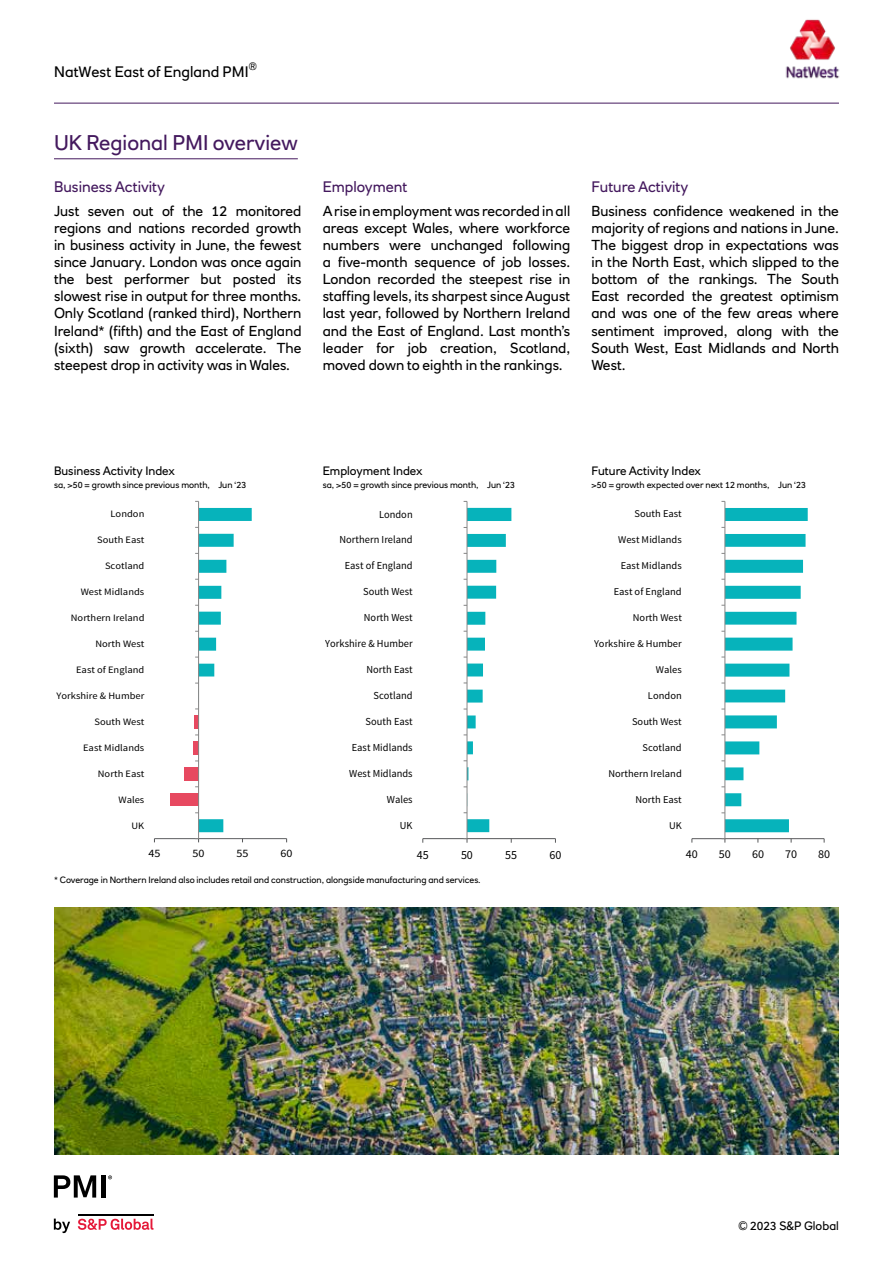
<style>
.page{position:relative;width:893px;height:1263px;background:#fff}
.page>*{position:absolute;margin:0;border:0;box-sizing:border-box;transform-origin:0 0}
.t1{font:21px "RN House Sans";color:#44195e}
.t2{font:15px "RN House Sans";color:#44195e}
.t3{font:15px "RN House Sans";letter-spacing:.005em;color:#000}
.t4{font:14.25px/17.1px "RN House Sans";color:#000;text-align:justify}
.t5{font:12.45px "Source Sans Pro";letter-spacing:-.005em;color:#000}
.t6{font:12px "RN House Sans";color:#000}
.t7{font:12px "Source Sans Pro";letter-spacing:-.005em;color:#000}
.t8{font:11.25px "Source Sans Pro";letter-spacing:-.005em;color:#000;scale:1.07 1}
.t9{font:10.65px "Source Sans Pro";letter-spacing:.005em;color:#000}
.t10{font:10.5px "RN House Sans";color:#000}
.t11{font:10.35px "Source Sans Pro";letter-spacing:.005em;color:#000}
.t12{font:9.75px "Source Sans Pro";letter-spacing:.005em;color:#000;scale:1.07 1}
.t13{font:9px "RN House Sans";color:#000}
</style>
<div class="page">
<hr style="left:54px;top:103px;width:785px;height:1px;background:#44195e">
<img style="left:785px;top:19px;width:55px;height:60px">
<svg style="left:54px;top:1218px;width:16px;height:15px"></svg>
<svg style="left:78px;top:1218px;width:75px;height:12px"></svg>
<hr style="left:78px;top:1213px;width:75px;height:2px;background:#000">
<svg style="left:54px;top:1175px;width:42px;height:22px"></svg>
<div style="left:101px;top:1175px;width:5px;height:22px;background:#000"></div>
<svg style="left:108px;top:1175px;width:4px;height:4px"></svg>
<hr style="left:54px;top:159px;width:244px;height:1px;background:#44195e">
<div style="left:170px;top:793px;width:29px;height:13px;background:#e74960"></div>
<div style="left:184px;top:767px;width:15px;height:13px;background:#e74960"></div>
<div style="left:193px;top:741px;width:6px;height:13px;background:#e74960"></div>
<div style="left:194px;top:715px;width:5px;height:13px;background:#e74960"></div>
<hr style="left:154px;top:838px;width:133px;height:1px;background:#58595b">
<hr style="left:198px;top:501px;width:1px;height:338px;background:#868686">
<svg style="left:195px;top:508px;width:57px;height:324px"></svg>
<img style="left:54px;top:908px;width:785px;height:246px">
<hr style="left:423px;top:838px;width:132px;height:1px;background:#58595b">
<hr style="left:467px;top:501px;width:1px;height:338px;background:#868686">
<svg style="left:464px;top:838px;width:4px;height:5px"></svg>
<svg style="left:464px;top:508px;width:47px;height:324px"></svg>
<hr style="left:692px;top:838px;width:132px;height:1px;background:#58595b">
<hr style="left:724px;top:501px;width:1px;height:338px;background:#868686">
<svg style="left:721px;top:508px;width:87px;height:324px"></svg>
<p class="t10" style="left:249px;top:59px;width:10px">®</p>
<p class="t3" style="left:54px;top:63px;width:196px">NatWest East of England PMI</p>
<h1 class="t1" style="left:54px;top:130px;width:245px">UK Regional PMI overview</h1>
<p class="t2" style="left:54px;top:178px;width:113px">Business Activity</p>
<p class="t4" style="left:54px;top:202px;width:249px">Just seven out of the 12 monitored regions and nations recorded growth in business activity in June, the fewest since January. London was once again the best performer but posted its slowest rise in output for three months.<br>Only Scotland (ranked third), Northern Ireland* (fifth) and the East of England (sixth) saw growth accelerate. The steepest drop in activity was in Wales.</p>
<p class="t2" style="left:323px;top:178px;width:86px">Employment</p>
<p class="t4" style="left:323px;top:202px;width:249px">A rise in employment was recorded in all areas except Wales, where workforce numbers were unchanged following a five-month sequence of job losses.<br>London recorded the steepest rise in staffing levels, its sharpest since August last year, followed by Northern Ireland and the East of England. Last month’s leader for job creation, Scotland, moved down to eighth in the rankings.</p>
<p class="t2" style="left:591px;top:178px;width:98px">Future Activity</p>
<p class="t4" style="left:591px;top:202px;width:249px">Business confidence weakened in the majority of regions and nations in June.<br>The biggest drop in expectations was in the North East, which slipped to the bottom of the rankings. The South East recorded the greatest optimism and was one of the few areas where sentiment improved, along with the South West, East Midlands and North West.</p>
<p class="t6" style="left:54px;top:463px;width:122px">Business Activity Index</p>
<p class="t13" style="left:54px;top:479px;width:194px">sa, &gt;50 = growth since previous month, Jun ‘23</p>
<p class="t6" style="left:323px;top:463px;width:101px">Employment Index</p>
<p class="t13" style="left:323px;top:479px;width:194px">sa, &gt;50 = growth since previous month, Jun ‘23</p>
<p class="t6" style="left:591px;top:463px;width:111px">Future Activity Index</p>
<p class="t13" style="left:591px;top:479px;width:216px">&gt;50 = growth expected over next 12 months, Jun ‘23</p>
<p class="t12" style="left:111px;top:508px;width:33px">London</p>
<p class="t9" style="left:379px;top:507px;width:35px">London</p>
<p class="t11" style="left:634px;top:507px;width:49px">South East</p>
<p class="t12" style="left:97px;top:534px;width:46px">South East</p>
<p class="t9" style="left:340px;top:533px;width:75px">Northern Ireland</p>
<p class="t11" style="left:618px;top:533px;width:65px">West Midlands</p>
<p class="t12" style="left:105px;top:560px;width:38px">Scotland</p>
<p class="t9" style="left:345px;top:559px;width:69px">East of England</p>
<p class="t11" style="left:621px;top:559px;width:63px">East Midlands</p>
<p class="t12" style="left:81px;top:586px;width:61px">West Midlands</p>
<p class="t9" style="left:363px;top:585px;width:51px">South West</p>
<p class="t11" style="left:614px;top:585px;width:70px">East of England</p>
<p class="t12" style="left:71px;top:612px;width:70px">Northern Ireland</p>
<p class="t9" style="left:364px;top:611px;width:50px">North West</p>
<p class="t11" style="left:633px;top:611px;width:50px">North West</p>
<p class="t12" style="left:95px;top:638px;width:47px">North West</p>
<p class="t9" style="left:325px;top:637px;width:89px">Yorkshire &amp; Humber</p>
<p class="t11" style="left:594px;top:637px;width:89px">Yorkshire &amp; Humber</p>
<p class="t12" style="left:76px;top:664px;width:65px">East of England</p>
<p class="t9" style="left:366px;top:663px;width:48px">North East</p>
<p class="t11" style="left:656px;top:663px;width:27px">Wales</p>
<p class="t12" style="left:56px;top:689px;width:84px">Yorkshire &amp; Humber</p>
<p class="t9" style="left:374px;top:689px;width:41px">Scotland</p>
<p class="t11" style="left:648px;top:689px;width:35px">London</p>
<p class="t12" style="left:95px;top:715px;width:48px">South West</p>
<p class="t9" style="left:366px;top:715px;width:49px">South East</p>
<p class="t11" style="left:632px;top:715px;width:51px">South West</p>
<p class="t12" style="left:83px;top:741px;width:59px">East Midlands</p>
<p class="t9" style="left:352px;top:741px;width:62px">East Midlands</p>
<p class="t11" style="left:642px;top:741px;width:41px">Scotland</p>
<p class="t12" style="left:98px;top:767px;width:45px">North East</p>
<p class="t9" style="left:349px;top:767px;width:65px">West Midlands</p>
<p class="t11" style="left:608px;top:767px;width:75px">Northern Ireland</p>
<p class="t12" style="left:118px;top:793px;width:26px">Wales</p>
<p class="t9" style="left:387px;top:793px;width:27px">Wales</p>
<p class="t11" style="left:635px;top:793px;width:48px">North East</p>
<p class="t12" style="left:132px;top:819px;width:13px">UK</p>
<p class="t9" style="left:400px;top:819px;width:14px">UK</p>
<p class="t11" style="left:669px;top:819px;width:14px">UK</p>
<p class="t8" style="left:149px;top:846px;width:13px">45</p>
<p class="t8" style="left:193px;top:846px;width:13px">50</p>
<p class="t8" style="left:237px;top:846px;width:13px">55</p>
<p class="t8" style="left:281px;top:846px;width:13px">60</p>
<p class="t5" style="left:417px;top:847px;width:13px">45</p>
<p class="t5" style="left:461px;top:847px;width:13px">50</p>
<p class="t5" style="left:505px;top:847px;width:13px">55</p>
<p class="t5" style="left:549px;top:847px;width:13px">60</p>
<p class="t7" style="left:686px;top:847px;width:13px">40</p>
<p class="t7" style="left:719px;top:847px;width:13px">50</p>
<p class="t7" style="left:752px;top:847px;width:13px">60</p>
<p class="t7" style="left:785px;top:847px;width:13px">70</p>
<p class="t7" style="left:818px;top:847px;width:13px">80</p>
<p class="t13" style="left:54px;top:875px;width:428px">* Coverage in Northern Ireland also includes retail and construction, alongside manufacturing and services.</p>
<p class="t6" style="left:739px;top:1218px;width:102px">© 2023 S&amp;P Global</p>
</div>
